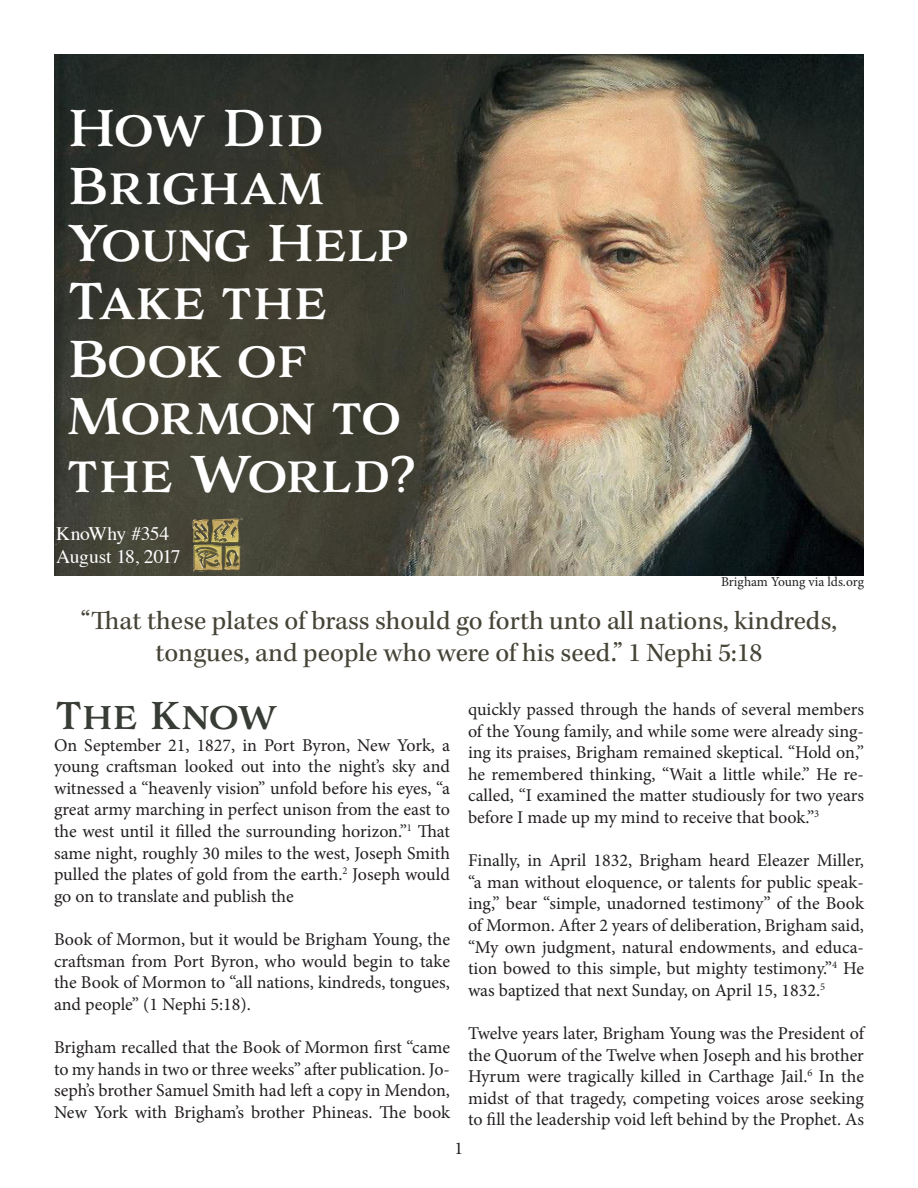
<style>
.page{position:relative;width:918px;height:1188px;background:#fff}
.page>*{position:absolute;margin:0;border:0;box-sizing:border-box;transform-origin:0 0}
.t1{font:48px/57.6px "Adorn S Serif";letter-spacing:-.03em;color:#fff}
.t2{font:36px "Adorn S Serif";letter-spacing:-.04em;color:#373c35}
.t3{font:27px/32.4px "Kepler Std";color:#464437;text-align:center}
.t4{font:19.05px "Times";letter-spacing:-.02em;color:#fff}
.t5{font:18px/21.6px "Minion Pro";letter-spacing:-.005em;color:#231f20;text-align:justify}
.t6{font:13.5px "Minion Pro";letter-spacing:-.005em;color:#231f20}
</style>
<div class="page">
<img style="left:54px;top:54px;width:810px;height:522px">
<img style="left:191px;top:518px;width:52px;height:54px">
<p class="t1" style="left:66px;top:100px;width:351px">How Did<br>Brigham<br>Young Help<br>Take the<br>Book of<br>Mormon to the World?</p>
<p class="t4" style="left:56px;top:516px;width:115px">KnoWhy #354</p>
<p class="t4" style="left:56px;top:539px;width:126px">August 18, 2017</p>
<p class="t6" style="left:721px;top:572px;width:144px">Brigham Young via lds.org</p>
<p class="t3" style="left:81px;top:605px;width:758px">“That these plates of brass should go forth unto all nations, kindreds, tongues, and people who were of his seed.” 1 Nephi 5:18</p>
<p class="t2" style="left:54px;top:693px;width:226px">The Know</p>
<p class="t5" style="left:54px;top:734px;width:398px">On September 21, 1827, in Port Byron, New York, a young craftsman looked out into the night’s sky and witnessed a “heavenly vision” unfold before his eyes, “a great army marching in perfect unison from the east to the west until it filled the surrounding horizon.”<sup>1</sup> That same night, roughly 30 miles to the west, Joseph Smith pulled the plates of gold from the earth.<sup>2</sup> Joseph would go on to translate and publish the</p>
<p class="t5" style="left:54px;top:929px;width:398px">Book of Mormon, but it would be Brigham Young, the craftsman from Port Byron, who would begin to take the Book of Mormon to “all nations, kindreds, tongues, and people” (1 Nephi 5:18).</p>
<p class="t5" style="left:54px;top:1037px;width:398px">Brigham recalled that the Book of Mormon first “came to my hands in two or three weeks” after publication. Jo&shy;seph’s brother Samuel Smith had left a copy in Mendon, New York with Brigham’s brother Phineas. The book</p>
<p class="t5" style="left:468px;top:699px;width:398px">quickly passed through the hands of several members of the Young family, and while some were already sing&shy;ing its praises, Brigham remained skeptical. “Hold on,” he remembered thinking, “Wait a little while.” He re&shy;called, “I examined the matter studiously for two years before I made up my mind to receive that book.”<sup>3</sup></p>
<p class="t5" style="left:468px;top:850px;width:398px">Finally, in April 1832, Brigham heard Eleazer Miller, “a man without eloquence, or talents for public speak&shy;ing,” bear “simple, unadorned testimony” of the Book of Mormon. After 2 years of deliberation, Brigham said, “My own judgment, natural endowments, and educa&shy;tion bowed to this simple, but mighty testimony.”<sup>4</sup> He was baptized that next Sunday, on April 15, 1832.<sup>5</sup></p>
<p class="t5" style="left:468px;top:1023px;width:398px">Twelve years later, Brigham Young was the President of the Quorum of the Twelve when Joseph and his brother Hyrum were tragically killed in Carthage Jail.<sup>6</sup> In the midst of that tragedy, competing voices arose seeking to fill the leadership void left behind by the Prophet. As</p>
<p class="t5" style="left:454px;top:1137px;width:10px">1</p>
</div>
